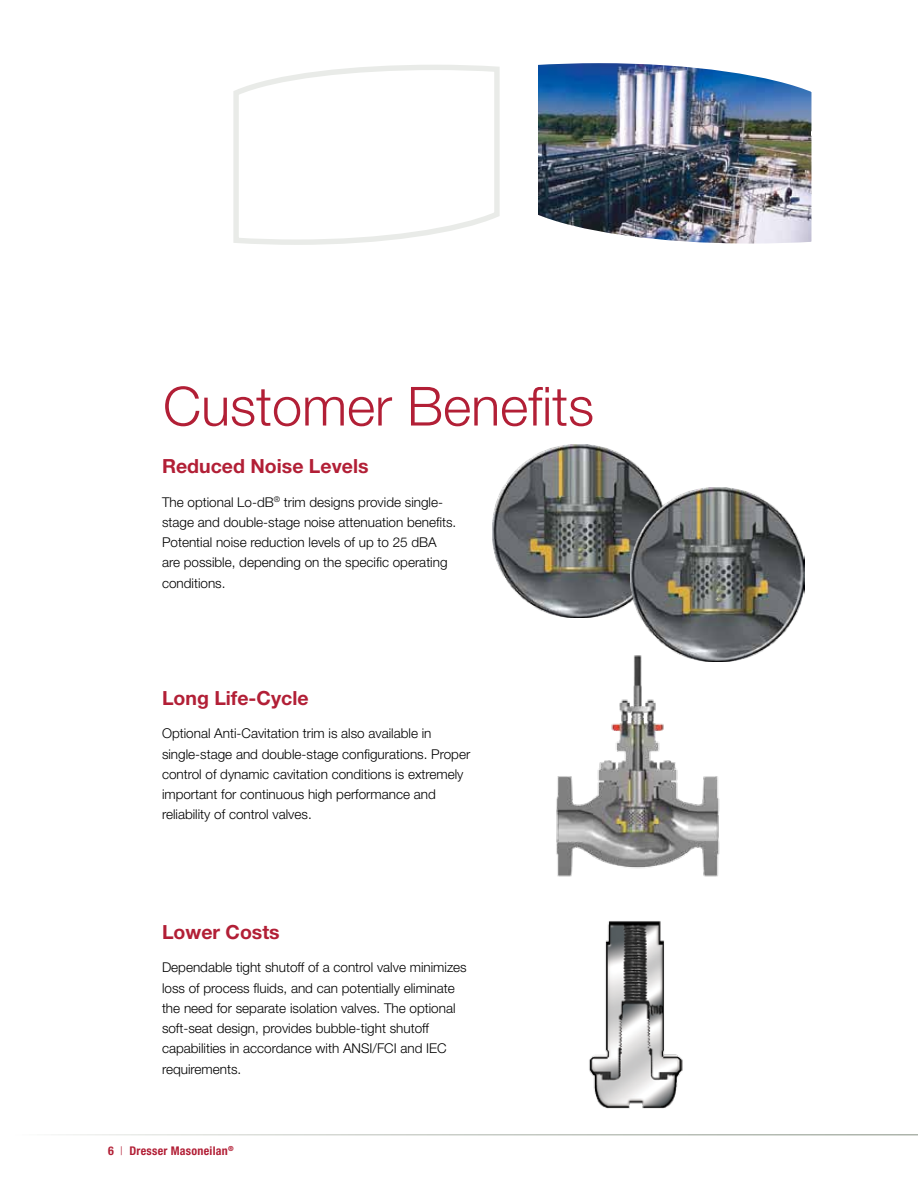
<style>
.page{position:relative;width:918px;height:1188px;background:#fff}
.page>*{position:absolute;margin:0;border:0;box-sizing:border-box;transform-origin:0 0}
.t1{font:300 54px "Helvetica Neue LT Std";color:#b21f36}
.t2{font:700 19.5px "Helvetica Neue LT Std";color:#b21f36}
.t3{font:300 13.5px/20.2px "Helvetica Neue LT Std";color:#000}
.t4{font:700 condensed 12px "Helvetica Neue LT Std";letter-spacing:.02em;color:#b21f36}
.s1{font-weight:300}
</style>
<div class="page">
<img style="left:538px;top:63px;width:274px;height:181px">
<svg style="left:233px;top:65px;width:267px;height:180px"></svg>
<img style="left:492px;top:444px;width:163px;height:174px">
<img style="left:630px;top:487px;width:174px;height:174px">
<img style="left:556px;top:651px;width:169px;height:226px">
<img style="left:589px;top:921px;width:94px;height:187px">
<h1 class="t1" style="left:163px;top:373px;width:433px">Customer Benefits</h1>
<h2 class="t2" style="left:162px;top:454px;width:208px">Reduced Noise Levels</h2>
<p class="t3" style="left:162px;top:491px;width:296px">The optional Lo-dB<sup>®</sup> trim designs provide single&shy;stage and double-stage noise attenuation benefits.<br>Potential noise reduction levels of up to 25 dBA are possible, depending on the specific operating conditions.</p>
<h2 class="t2" style="left:162px;top:686px;width:148px">Long Life-Cycle</h2>
<p class="t3" style="left:162px;top:723px;width:310px">Optional Anti-Cavitation trim is also available in single-stage and double-stage configurations. Proper control of dynamic cavitation conditions is extremely important for continuous high performance and reliability of control valves.</p>
<h2 class="t2" style="left:162px;top:920px;width:119px">Lower Costs</h2>
<p class="t3" style="left:162px;top:957px;width:306px">Dependable tight shutoff of a control valve minimizes loss of process fluids, and can potentially eliminate the need for separate isolation valves. The optional soft-seat design, provides bubble-tight shutoff capabilities in accordance with ANSI/FCI and IEC requirements.</p>
<p class="t4" style="left:108px;top:1143px;width:127px">6 <span class="s1">|</span> Dresser Masoneilan<sup>®</sup></p>
</div>
